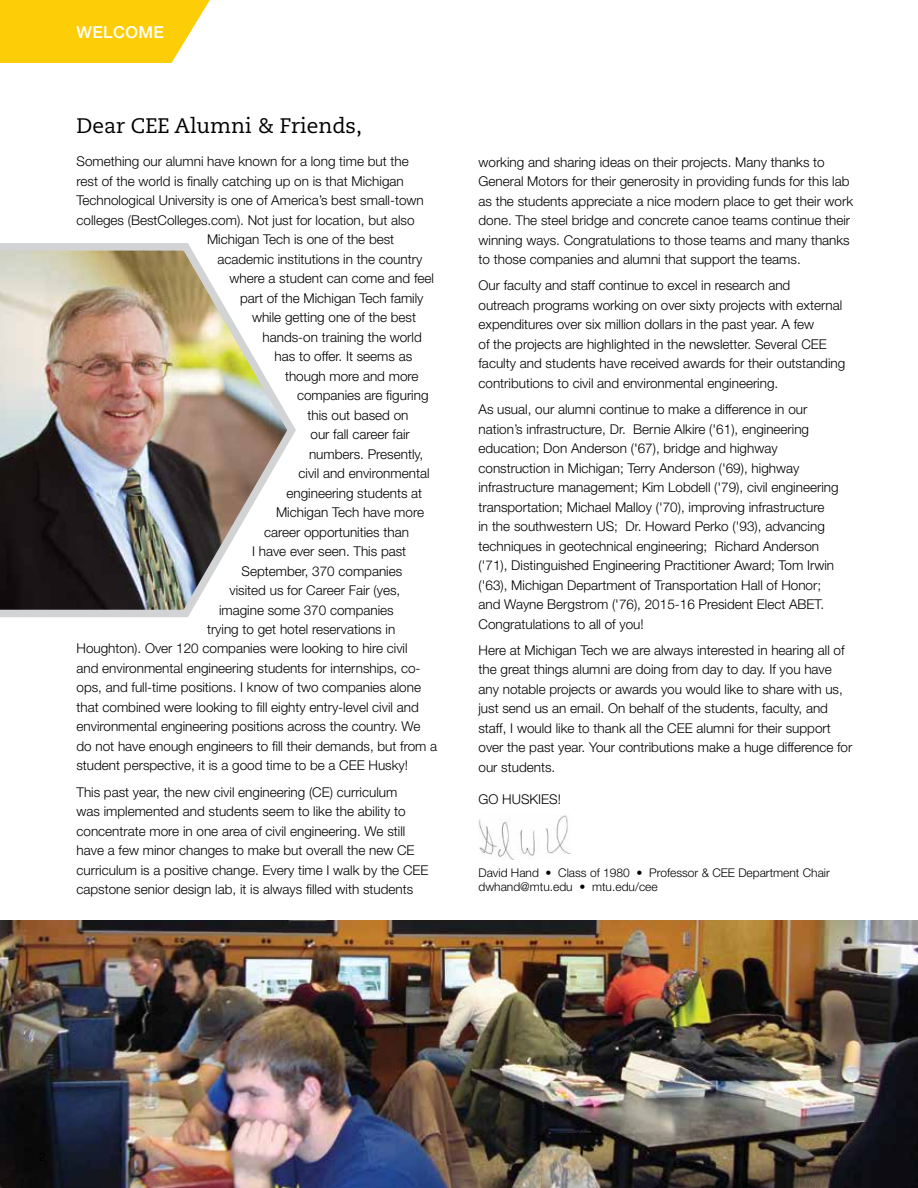
<style>
.page{position:relative;width:918px;height:1188px;background:#fff}
.page>*{position:absolute;margin:0;border:0;box-sizing:border-box;transform-origin:0 0}
.t1{font:21px "Caecilia LT Std";color:#000}
.t2{font:500 16.5px "Helvetica Neue LT Std";letter-spacing:.025em;color:#fff}
.t3{font:300 13.5px/19.5px "Helvetica Neue LT Std";color:#000}
.t4{font:300 12px/14.4px "Helvetica Neue LT Std";color:#000}
</style>
<div class="page">
<img style="left:0;top:243px;width:296px;height:374px">
<svg style="left:0;top:0;width:210px;height:63px;background:#fdd21c"></svg>
<img style="left:479px;top:815px;width:92px;height:45px">
<img style="left:0;top:921px;width:918px;height:267px">
<p class="t2" style="left:76px;top:23px;width:89px">WELCOME</p>
<h1 class="t1" style="left:76px;top:114px;width:287px">Dear CEE Alumni &amp; Friends,</h1>
<p class="t3" style="left:76px;top:151px;width:334px">Something our alumni have known for a long time but the</p>
<p class="t3" style="left:76px;top:171px;width:329px">rest of the world is finally catching up on is that Michigan</p>
<p class="t3" style="left:76px;top:190px;width:349px">Technological University is one of America’s best small-town</p>
<p class="t3" style="left:76px;top:210px;width:340px">colleges (BestColleges.com). Not just for location, but also</p>
<p class="t3" style="left:207px;top:229px;width:189px">Michigan Tech is one of the best</p>
<p class="t3" style="left:218px;top:249px;width:206px">academic institutions in the country</p>
<p class="t3" style="left:230px;top:268px;width:206px">where a student can come and feel</p>
<p class="t3" style="left:240px;top:288px;width:185px">part of the Michigan Tech family</p>
<p class="t3" style="left:252px;top:307px;width:166px">while getting one of the best</p>
<p class="t3" style="left:263px;top:327px;width:161px">hands-on training the world</p>
<p class="t3" style="left:275px;top:346px;width:139px">has to offer. It seems as</p>
<p class="t3" style="left:285px;top:366px;width:135px">though more and more</p>
<p class="t3" style="left:297px;top:385px;width:133px">companies are figuring</p>
<p class="t3" style="left:308px;top:405px;width:103px">this out based on</p>
<p class="t3" style="left:311px;top:424px;width:101px">our fall career fair</p>
<p class="t3" style="left:309px;top:444px;width:116px">numbers. Presently,</p>
<p class="t3" style="left:299px;top:463px;width:133px">civil and environmental</p>
<p class="t3" style="left:287px;top:483px;width:137px">engineering students at</p>
<p class="t3" style="left:276px;top:502px;width:150px">Michigan Tech have more</p>
<p class="t3" style="left:264px;top:522px;width:147px">career opportunities than</p>
<p class="t3" style="left:252px;top:541px;width:156px">I have ever seen. This past</p>
<p class="t3" style="left:242px;top:561px;width:162px">September, 370 companies</p>
<p class="t3" style="left:230px;top:580px;width:172px">visited us for Career Fair (yes,</p>
<p class="t3" style="left:219px;top:600px;width:176px">imagine some 370 companies</p>
<p class="t3" style="left:207px;top:619px;width:190px">trying to get hotel reservations in</p>
<p class="t3" style="left:76px;top:639px;width:333px">Houghton). Over 120 companies were looking to hire civil</p>
<p class="t3" style="left:76px;top:658px;width:346px">and environmental engineering students for internships, co-</p>
<p class="t3" style="left:76px;top:678px;width:346px">ops, and full-time positions. I know of two companies alone</p>
<p class="t3" style="left:76px;top:697px;width:344px">that combined were looking to fill eighty entry-level civil and</p>
<p class="t3" style="left:76px;top:717px;width:346px">environmental engineering positions across the country. We</p>
<p class="t3" style="left:76px;top:736px;width:362px">do not have enough engineers to fill their demands, but from a</p>
<p class="t3" style="left:76px;top:756px;width:333px">student perspective, it is a good time to be a CEE Husky!</p>
<p class="t3" style="left:76px;top:782px;width:354px">This past year, the new civil engineering (CE) curriculum<br>was implemented and students seem to like the ability to concentrate more in one area of civil engineering. We still have a few minor changes to make but overall the new CE curriculum is a positive change. Every time I walk by the CEE capstone senior design lab, it is always filled with students</p>
<p class="t3" style="left:478px;top:152px;width:376px">working and sharing ideas on their projects. Many thanks to General Motors for their generosity in providing funds for this lab as the students appreciate a nice modern place to get their work done. The steel bridge and concrete canoe teams continue their winning ways. Congratulations to those teams and many thanks to those companies and alumni that support the teams.</p>
<p class="t3" style="left:478px;top:276px;width:368px">Our faculty and staff continue to excel in research and<br>outreach programs working on over sixty projects with external expenditures over six million dollars in the past year. A few<br>of the projects are highlighted in the newsletter. Several CEE faculty and students have received awards for their outstanding contributions to civil and environmental engineering.</p>
<p class="t3" style="left:478px;top:399px;width:362px">As usual, our alumni continue to make a difference in our nation’s infrastructure, Dr. Bernie Alkire ('61), engineering education; Don Anderson ('67), bridge and highway construction in Michigan; Terry Anderson ('69), highway infrastructure management; Kim Lobdell ('79), civil engineering transportation; Michael Malloy ('70), improving infrastructure<br>in the southwestern US; Dr. Howard Perko ('93), advancing techniques in geotechnical engineering; Richard Anderson ('71), Distinguished Engineering Practitioner Award; Tom Irwin ('63), Michigan Department of Transportation Hall of Honor; and Wayne Bergstrom ('76), 2015-16 President Elect ABET.<br>Congratulations to all of you!</p>
<p class="t3" style="left:478px;top:640px;width:375px">Here at Michigan Tech we are always interested in hearing all of the great things alumni are doing from day to day. If you have any notable projects or awards you would like to share with us, just send us an email. On behalf of the students, faculty, and staff, I would like to thank all the CEE alumni for their support over the past year. Your contributions make a huge difference for our students.</p>
<p class="t3" style="left:478px;top:789px;width:84px">GO HUSKIES!</p>
<p class="t4" style="left:478px;top:865px;width:353px">David Hand • Class of 1980 • Professor &amp; CEE Department Chair dwhand@mtu.edu • mtu.edu/cee</p>
</div>
